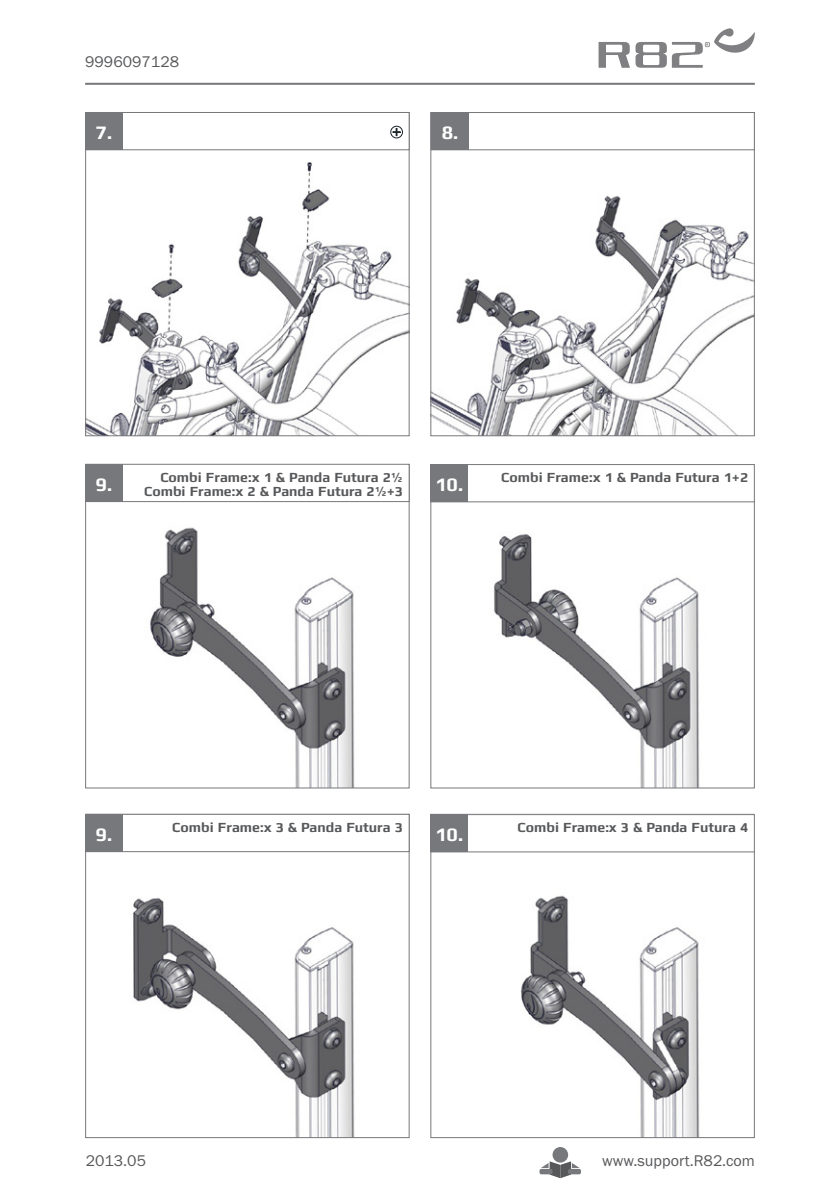
<style>
.page{position:relative;width:840px;height:1191px;background:#fff}
.page>*{position:absolute;margin:0;border:0;box-sizing:border-box;transform-origin:0 0}
.t1{font:700 19.8px "Mdd";color:#fff}
.Paragraph_Style_1{font:16px "Franklin Gothic URW Boo";color:#57585a}
.t2{font:700 14px "Mdd";color:#57585a}
</style>
<div class="page">
<svg style="left:598px;top:42px;width:31px;height:26px"></svg>
<svg style="left:635px;top:28px;width:119px;height:40px"></svg>
<hr style="left:85px;top:83px;width:669px;height:2px;background:#76787b">
<img style="left:87px;top:502px;width:320px;height:284px">
<img style="left:87px;top:852px;width:320px;height:284px">
<img style="left:432px;top:502px;width:320px;height:284px">
<img style="left:432px;top:852px;width:320px;height:284px">
<img style="left:87px;top:150px;width:320px;height:284px">
<img style="left:432px;top:150px;width:320px;height:284px">
<div style="left:552px;top:1147px;width:16px;height:15px;background:#76787b;border-radius:50%"></div>
<div style="left:567px;top:1168px;width:13px;height:6px;background:#76787b;border-radius:2px"></div>
<svg style="left:540px;top:1161px;width:39px;height:17px"></svg>
<div style="left:85px;top:464px;width:324px;height:38px;border:1px solid #76787b"></div>
<div style="left:85px;top:814px;width:324px;height:38px;border:1px solid #76787b"></div>
<div style="left:430px;top:112px;width:324px;height:38px;background:#fff;border:1px solid #76787b"></div>
<div style="left:430px;top:464px;width:324px;height:38px;border:1px solid #76787b"></div>
<div style="left:430px;top:814px;width:324px;height:38px;border:1px solid #76787b"></div>
<div style="left:85px;top:464px;width:37px;height:37px;background:#76787b"></div>
<div style="left:85px;top:814px;width:37px;height:37px;background:#76787b"></div>
<div style="left:430px;top:464px;width:37px;height:37px;background:#76787b"></div>
<div style="left:430px;top:814px;width:37px;height:37px;background:#76787b"></div>
<div style="left:390px;top:126px;width:13px;height:12px;border:1px solid #192527;border-radius:50%"></div>
<svg style="left:393px;top:128px;width:7px;height:8px"></svg>
<div style="left:85px;top:112px;width:324px;height:38px;border:1px solid #76787b"></div>
<div style="left:85px;top:112px;width:37px;height:38px;background:#76787b"></div>
<div style="left:431px;top:112px;width:37px;height:37px;background:#76787b"></div>
<p class="Paragraph_Style_1" style="left:85px;top:52px;width:95px">9996097128</p>
<p class="t1" style="left:95px;top:122px;width:18px">7.</p>
<p class="t1" style="left:441px;top:122px;width:18px">8.</p>
<p class="t1" style="left:95px;top:474px;width:18px">9.</p>
<p class="t2" style="left:160px;top:470px;width:244px">Combi Frame:x 1 &amp; Panda Futura 2½</p>
<p class="t2" style="left:144px;top:484px;width:260px">Combi Frame:x 2 &amp; Panda Futura 2½+3</p>
<p class="t1" style="left:435px;top:474px;width:29px">10.</p>
<p class="t2" style="left:501px;top:470px;width:248px">Combi Frame:x 1 &amp; Panda Futura 1+2</p>
<p class="t1" style="left:95px;top:824px;width:18px">9.</p>
<p class="t2" style="left:172px;top:820px;width:232px">Combi Frame:x 3 &amp; Panda Futura 3</p>
<p class="t1" style="left:435px;top:824px;width:29px">10.</p>
<p class="t2" style="left:517px;top:820px;width:232px">Combi Frame:x 3 &amp; Panda Futura 4</p>
<p class="Paragraph_Style_1" style="left:86px;top:1150px;width:62px">2013.05</p>
<p class="Paragraph_Style_1" style="left:602px;top:1151px;width:154px">www.support.R82.com</p>
</div>
